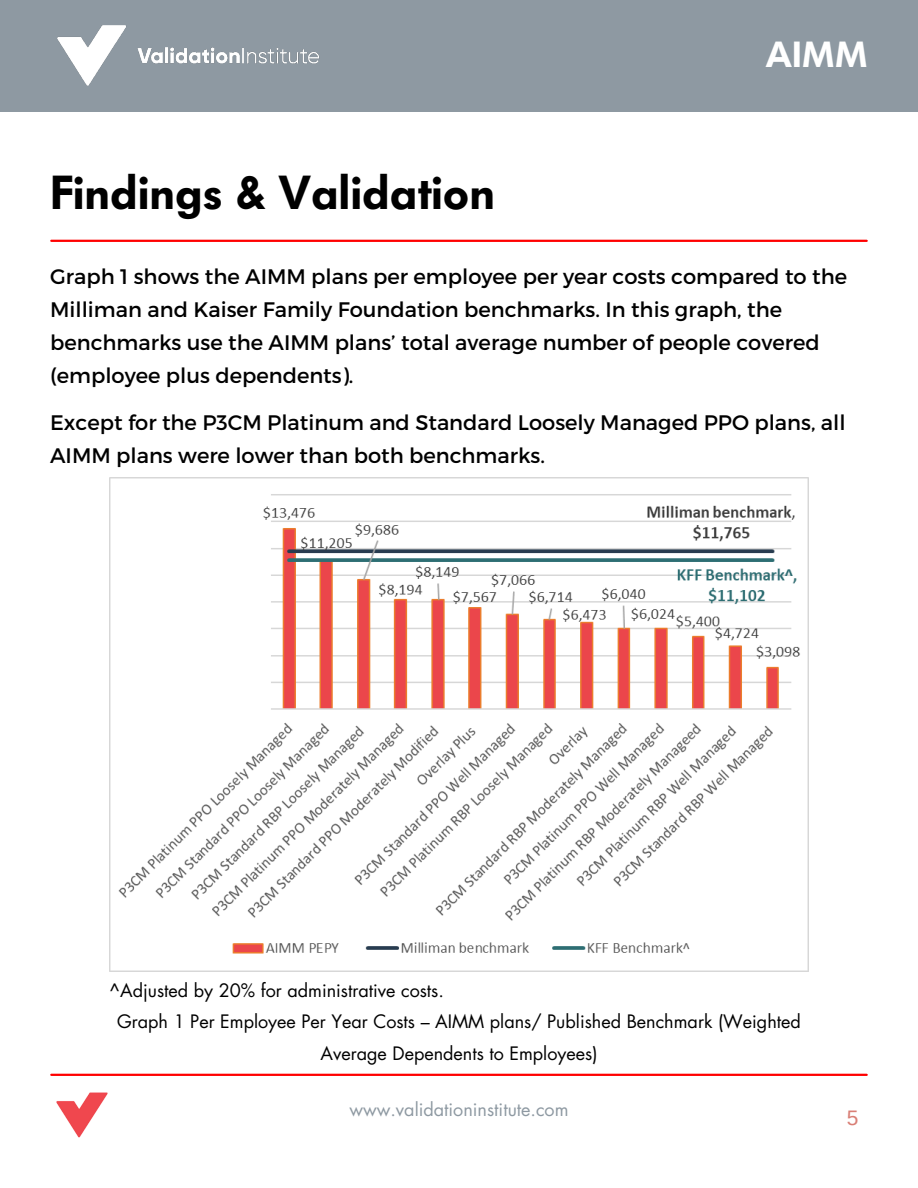
<style>
.page{position:relative;width:918px;height:1188px;background:#fff}
.page>*{position:absolute;margin:0;border:0;box-sizing:border-box;transform-origin:0 0}
.t1{font:600 47.25px "Futura BQ";color:#000}
.t2{font:600 36px "Futura BQ";color:#fff}
.t3{font:21px/33px "Montserrat";color:#000}
.t4{font:21px "Arimo";color:#d97f76}
.t5{font:18px/31.5px "Futura LT";color:#000;text-align:center}
.t6{font:18px "Futura LT";color:#8e99a2}
</style>
<div class="page">
<div style="left:0;top:0;width:918px;height:112px;background:#8e99a2"></div>
<img style="left:57px;top:25px;width:262px;height:61px">
<hr style="left:51px;top:1074px;width:816px;height:2px;background:#f00">
<img style="left:56px;top:1092px;width:52px;height:46px">
<hr style="left:51px;top:240px;width:816px;height:2px;background:#f00">
<img style="left:109px;top:478px;width:700px;height:494px">
<p class="t1" style="left:50px;top:164px;width:446px">Findings &amp; Validation</p>
<p class="t2" style="left:766px;top:33px;width:104px">AIMM</p>
<h3 class="t3" style="left:50px;top:259px;width:798px">Graph 1 shows the AIMM plans per employee per year costs compared to the Milliman and Kaiser Family Foundation benchmarks. In this graph, the benchmarks use the AIMM plans’ total average number of people covered (employee plus dependents).</h3>
<h3 class="t3" style="left:50px;top:405px;width:797px">Except for the P3CM Platinum and Standard Loosely Managed PPO plans, all<br>AIMM plans were lower than both benchmarks.</h3>
<p class="t5" style="left:109px;top:974px;width:336px">^Adjusted by 20% for administrative costs.</p>
<p class="t5" style="left:117px;top:1006px;width:685px">Graph 1 Per Employee Per Year Costs – AIMM plans/ Published Benchmark (Weighted<br>Average Dependents to Employees)</p>
<p class="t6" style="left:349px;top:1098px;width:221px">www.validationinstitute.com</p>
<p class="t4" style="left:847px;top:1106px;width:13px">5</p>
</div>
